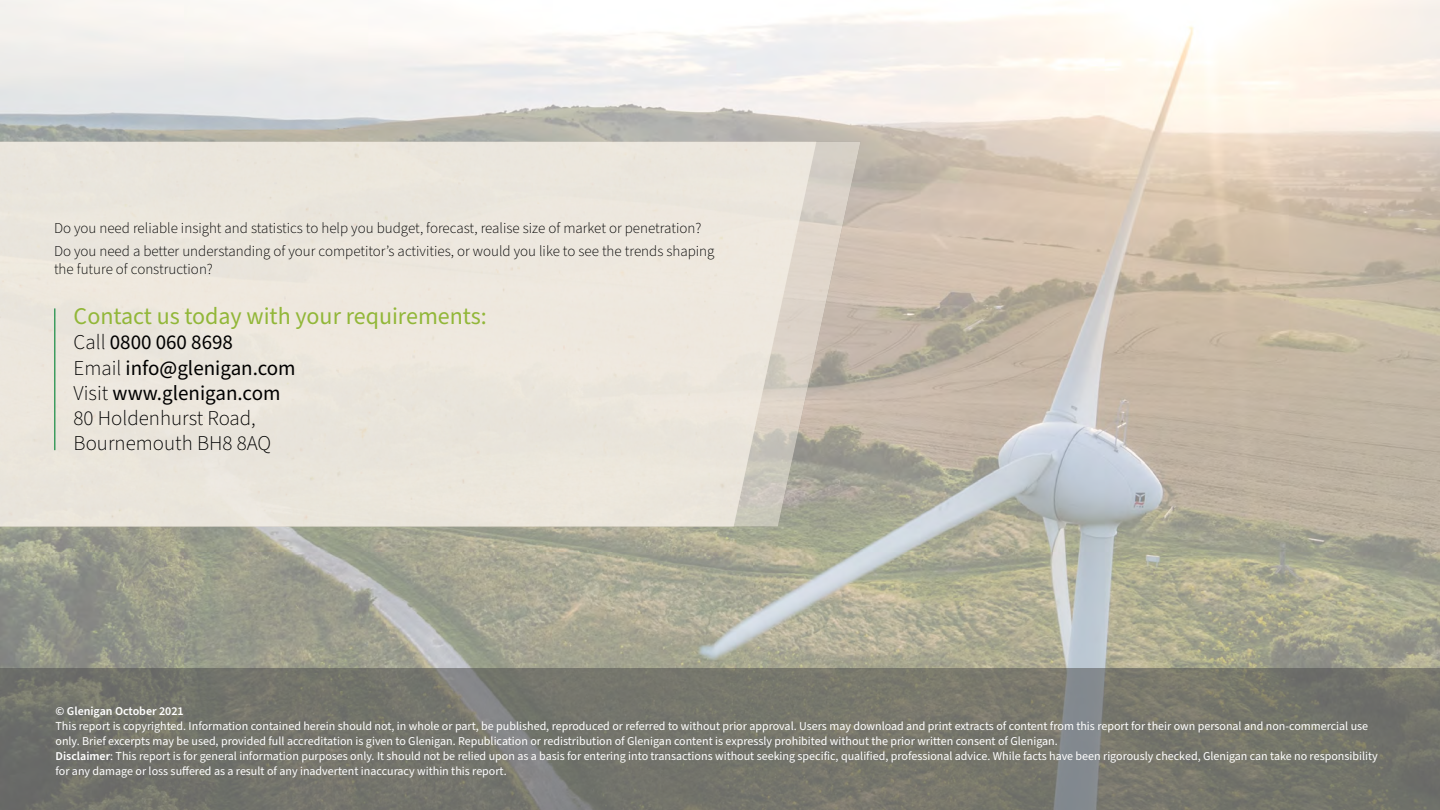
<style>
.page{position:relative;width:1440px;height:810px;background:#fff}
.page>*{position:absolute;margin:0;border:0;box-sizing:border-box;transform-origin:0 0}
.t1{font:24px "Source Sans Pro";color:#92b739}
.t2{font:300 21px/25.2px "Source Sans Pro";color:#000}
.t3{font:300 15px/22.5px "Source Sans Pro";color:#000}
.t4{font:12px/15px "Source Sans Pro";color:#fff}
.t5{font:600 12px "Source Sans Pro";color:#fff}
.s1{font-weight:400}
.s2{font-weight:600}
</style>
<div class="page">
<img style="left:0;top:0;width:1440px;height:668px">
<img style="left:816px;top:142px;width:45px;height:384px">
<div style="left:0;top:142px;width:816px;height:384px;background:#ebe6dd"></div>
<hr style="left:54px;top:308px;width:2px;height:142px;background:#3d9c5e">
<svg style="left:0;top:668px;width:1440px;height:142px;background:#75756d"></svg>
<p class="t3" style="left:54px;top:218px;width:662px">Do you need reliable insight and statistics to help you budget, forecast, realise size of market or penetration?<br>Do you need a better understanding of your competitor’s activities, or would you like to see the trends shaping</p>
<p class="t3" style="left:54px;top:258px;width:160px">the future of construction?</p>
<h1 class="t1" style="left:74px;top:300px;width:415px">Contact us today with your requirements:</h1>
<h2 class="t2" style="left:74px;top:330px;width:224px">Call <span class="s1">0800 060 8698<br></span>Email <span class="s1">info@glenigan.com<br></span>Visit <span class="s1">www.glenigan.com<br></span>80 Holdenhurst Road,<br>Bournemouth BH8 8AQ</h2>
<p class="t5" style="left:56px;top:703px;width:130px">© Glenigan October 2021</p>
<p class="t4" style="left:56px;top:718px;width:1324px">This report is copyrighted. Information contained herein should not, in whole or part, be published, reproduced or referred to without prior approval. Users may download and print extracts of content from this report for their own personal and non-commercial use only. Brief excerpts may be used, provided full accreditation is given to Glenigan. Republication or redistribution of Glenigan content is expressly prohibited without the prior written consent of Glenigan.<br><span class="s2">Disclaimer</span>: This report is for general information purposes only. It should not be relied upon as a basis for entering into transactions without seeking specific, qualified, professional advice. While facts have been rigorously checked, Glenigan can take no responsibility for any damage or loss suffered as a result of any inadvertent inaccuracy within this report.</p>
</div>
